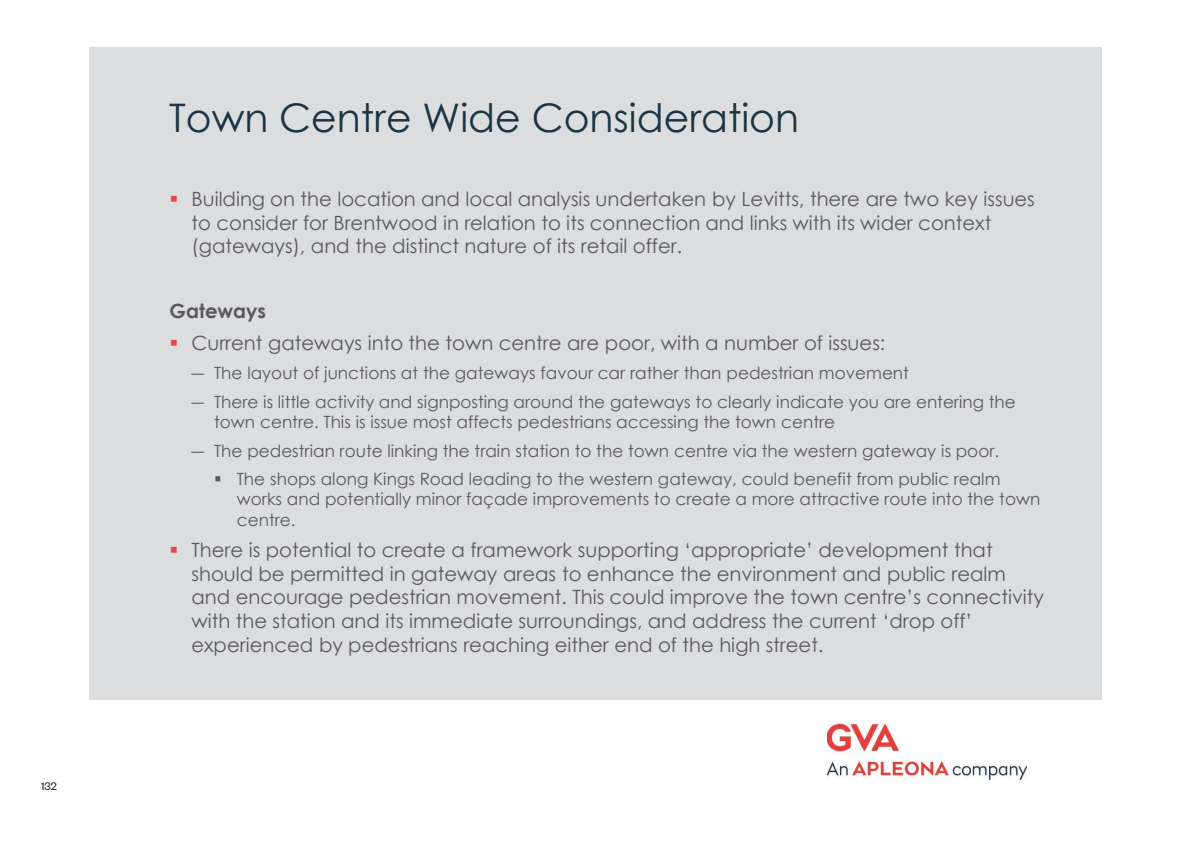
<style>
.page{position:relative;width:1191px;height:842px;background:#fff}
.page>*{position:absolute;margin:0;border:0;box-sizing:border-box;transform-origin:0 0}
.t1{font:39.4px "Century Gothic";color:#1a3444}
.t2{font:19.6px/23.6px "Century Gothic";color:#5a5a5d}
.t3{font:700 19.6px "Century Gothic";color:#5a5a5d}
.t4{font:16.9px/28.7px "Century Gothic";color:#5a5a5d}
.t5{font:12px "Founders Grotesk";color:#231f20}
.s1{color:#ee4442}
</style>
<div class="page">
<div style="left:89px;top:47px;width:1012px;height:653px;background:#dcdddf"></div>
<img style="left:827px;top:724px;width:199px;height:55px">
<p class="t5" style="left:41px;top:778px;width:17px">132</p>
<h1 class="t1" style="left:169px;top:90px;width:631px">Town Centre Wide Consideration</h1>
<p class="t2" style="left:191px;top:187px;width:845px;text-indent:-22px"><span class="s1">▪</span> Building on the location and local analysis undertaken by Levitts, there are two key issues to consider for Brentwood in relation to its connection and links with its wider context (gateways), and the distinct nature of its retail offer.</p>
<p class="t3" style="left:170px;top:296px;width:98px">Gateways</p>
<p class="t2" style="left:170px;top:330px;width:717px"><span class="s1">▪</span> Current gateways into the town centre are poor, with a number of issues:</p>
<p class="t4" style="left:191px;top:358px;width:826px">― The layout of junctions at the gateways favour car rather than pedestrian movement<br>― There is little activity and signposting around the gateways to clearly indicate you are entering the</p>
<p class="t4" style="left:191px;top:407px;width:809px;text-indent:23px">town centre. This is issue most affects pedestrians accessing the town centre<br>― The pedestrian route linking the train station to the town centre via the western gateway is poor.</p>
<p class="t4" style="left:237px;top:469px;width:805px;line-height:20.2px;text-indent:-23px">▪ The shops along Kings Road leading to the western gateway, could benefit from public realm works and potentially minor façade improvements to create a more attractive route into the town centre.</p>
<p class="t2" style="left:191px;top:538px;width:854px;text-indent:-22px"><span class="s1">▪</span> There is potential to create a framework supporting ‘appropriate’ development that should be permitted in gateway areas to enhance the environment and public realm and encourage pedestrian movement. This could improve the town centre’s connectivity with the station and its immediate surroundings, and address the current ‘drop off’ experienced by pedestrians reaching either end of the high street.</p>
</div>
